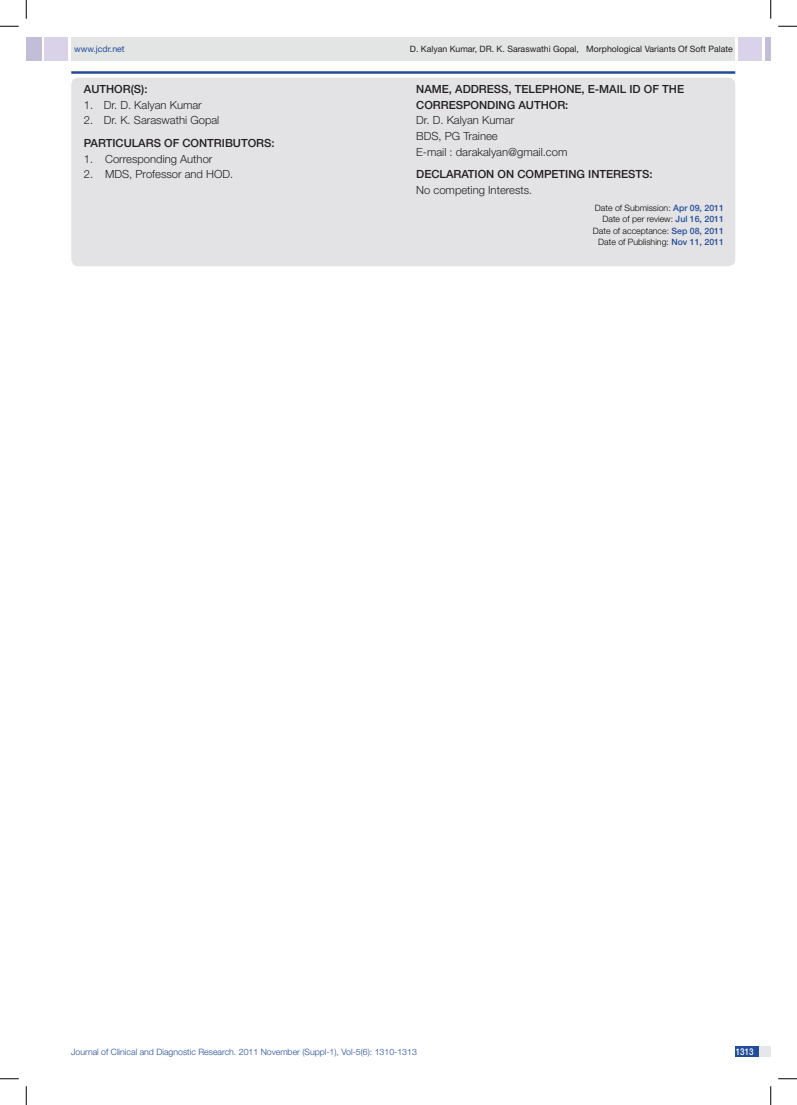
<style>
.page{position:relative;width:797px;height:1105px;background:#fff}
.page>*{position:absolute;margin:0;border:0;box-sizing:border-box;transform-origin:0 0}
.t1{font:300 11.25px/15.6px "Helvetica Neue";color:#231f20}
.t2{font:500 11.25px "Helvetica Neue";color:#231f20}
.t3{font:500 10px "Helvetica Neue";color:#fff}
.t4{font:500 9.38px "Helvetica Neue";color:#fff;scale:.85 1}
.t5{font:300 8.75px/11.2px "Helvetica Neue";color:#040503;text-align:right}
.t6{font:300 8.75px "Helvetica Neue";color:#214c99}
.t7{font:8.75px "Helvetica Neue";color:#231f20}
.t8{font:8.75px "Helvetica Neue";color:#214c99}
.s1{font-weight:500;color:#214c99}
</style>
<div class="page">
<div style="left:71px;top:37px;width:664px;height:23px;background:#e3e4e4"></div>
<div style="left:26px;top:37px;width:16px;height:23px;background:#c2bed7"></div>
<div style="left:44px;top:37px;width:24px;height:23px;background:#d9d2e8"></div>
<div style="left:765px;top:37px;width:5px;height:23px;background:#c2bed7"></div>
<div style="left:738px;top:37px;width:24px;height:23px;background:#d9d2e8"></div>
<div style="left:735px;top:1046px;width:35px;height:11px;background:#e6e7e9"></div>
<div style="left:735px;top:1046px;width:24px;height:11px;background:#214c99"></div>
<hr style="left:71px;top:71px;width:664px;height:3px;background:#214c99">
<div style="left:71px;top:78px;width:664px;height:188px;background:#e3e3e5;border-radius:7px"></div>
<svg style="left:0;top:25px;width:19px;height:2px"></svg>
<svg style="left:778px;top:25px;width:19px;height:2px"></svg>
<svg style="left:0;top:1078px;width:19px;height:1px"></svg>
<svg style="left:778px;top:1078px;width:19px;height:1px"></svg>
<svg style="left:25px;top:0;width:2px;height:19px"></svg>
<svg style="left:25px;top:1086px;width:2px;height:19px"></svg>
<svg style="left:770px;top:0;width:1px;height:19px"></svg>
<svg style="left:770px;top:1086px;width:1px;height:19px"></svg>
<p class="t8" style="left:74px;top:44px;width:52px">www.jcdr.net</p>
<p class="t7" style="left:410px;top:44px;width:324px">D. Kalyan Kumar, DR. K. Saraswathi Gopal, Morphological Variants Of Soft Palate</p>
<p class="t2" style="left:84px;top:82px;width:9px">AUTHOR</p>
<p class="t2" style="left:131px;top:82px;width:18px">(S):</p>
<p class="t1" style="left:84px;top:97px;width:119px">1. Dr. D. Kalyan Kumar</p>
<p class="t1" style="left:84px;top:112px;width:137px">2. Dr. K. Saraswathi Gopal</p>
<p class="t2" style="left:84px;top:136px;width:7px">PARTI</p>
<p class="t2" style="left:116px;top:136px;width:17px">CULAR</p>
<p class="t2" style="left:154px;top:136px;width:45px">S OF CONTRI</p>
<p class="t2" style="left:225px;top:136px;width:17px">BUTOR</p>
<p class="t2" style="left:264px;top:136px;width:12px">S:</p>
<p class="t1" style="left:84px;top:151px;width:130px">1. Corresponding Author</p>
<p class="t1" style="left:84px;top:166px;width:151px">2. MDS, Professor and HOD.</p>
<p class="t2" style="left:416px;top:82px;width:9px">NAM</p>
<p class="t2" style="left:442px;top:82px;width:109px">E, ADDRESS, TELEPHON</p>
<p class="t2" style="left:574px;top:82px;width:33px">E, E-MAIL</p>
<p class="t2" style="left:629px;top:82px;width:56px">ID OF THE</p>
<p class="t2" style="left:416px;top:98px;width:18px">CORR</p>
<p class="t2" style="left:449px;top:98px;width:23px">ESPON</p>
<p class="t2" style="left:487px;top:98px;width:40px">DING AUTHOR</p>
<p class="t2" style="left:565px;top:98px;width:5px">:</p>
<p class="t1" style="left:416px;top:112px;width:153px">Dr. D. Kalyan Kumar<br>BDS, PG Trainee<br>E-mail : darakalyan@gmail.com</p>
<p class="t2" style="left:416px;top:168px;width:31px">DECLARATION</p>
<p class="t2" style="left:497px;top:168px;width:38px">ON COMP</p>
<p class="t2" style="left:551px;top:168px;width:103px">ETIN G INTERESTS:</p>
<p class="t1" style="left:416px;top:182px;width:118px">No competing Interests.</p>
<p class="t5" style="left:593px;top:202px;width:132px">Date of Submission: <span class="s1">Apr 09, 2011<br></span>Date of per review: <span class="s1">Jul 16, 2011<br></span>Date of acceptance: <span class="s1">Sep 08, 2011<br></span>Date of Publishing: <span class="s1">Nov 11, 2011</span></p>
<p class="t6" style="left:71px;top:1047px;width:347px">Journal of Clinical and Diagnostic Research. 2011 November (Suppl-1), Vol-5(6): 1310-1313</p>
<p class="t4" style="left:735px;top:1046px;width:22px">1313</p>
<p class="t3" style="left:738px;top:1045px;width:24px">1313</p>
</div>
